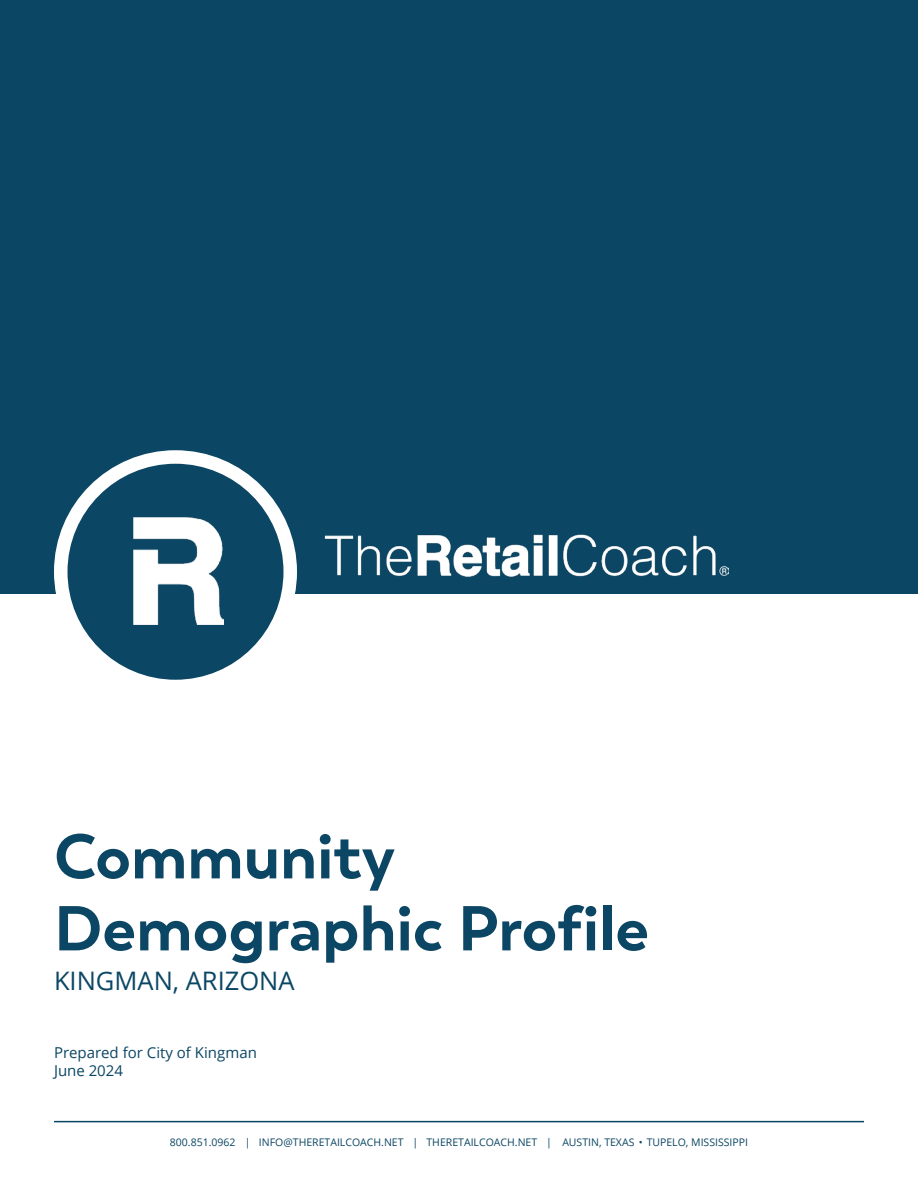
<style>
.page{position:relative;width:918px;height:1188px;background:#fff}
.page>*{position:absolute;margin:0;border:0;box-sizing:border-box;transform-origin:0 0}
.t1{font:700 63px "Trenda";color:#0b4664}
.t2{font:25.5px "Open Sans";color:#0b4664}
.t3{font:15px "Open Sans";color:#0b4664}
.t4{font:10.5px "Open Sans";color:#0b4664}
</style>
<div class="page">
<hr style="left:54px;top:1121px;width:810px;height:1px;background:#0b4664">
<div style="left:0;top:0;width:918px;height:594px;background:#0b4664"></div>
<div style="left:54px;top:450px;width:243px;height:243px;background:#fff;border-radius:50%"></div>
<img style="left:324px;top:534px;width:405px;height:43px">
<div style="left:68px;top:464px;width:216px;height:216px;background:#0b4664;border-radius:50%"></div>
<img style="left:134px;top:518px;width:89px;height:107px">
<p class="t1" style="left:54px;top:817px;width:343px">Community</p>
<p class="t1" style="left:54px;top:889px;width:597px">Demographic Profile</p>
<p class="t2" style="left:54px;top:963px;width:242px">KINGMAN, ARIZONA</p>
<p class="t3" style="left:54px;top:1042px;width:204px">Prepared for City of Kingman</p>
<p class="t3" style="left:54px;top:1060px;width:71px">June 2024</p>
<p class="t4" style="left:170px;top:1135px;width:580px">800.851.0962 | INFO@THERETAILCOACH.NET | THERETAILCOACH.NET | AUSTIN, TEXAS • TUPELO, MISSISSIPPI</p>
</div>
